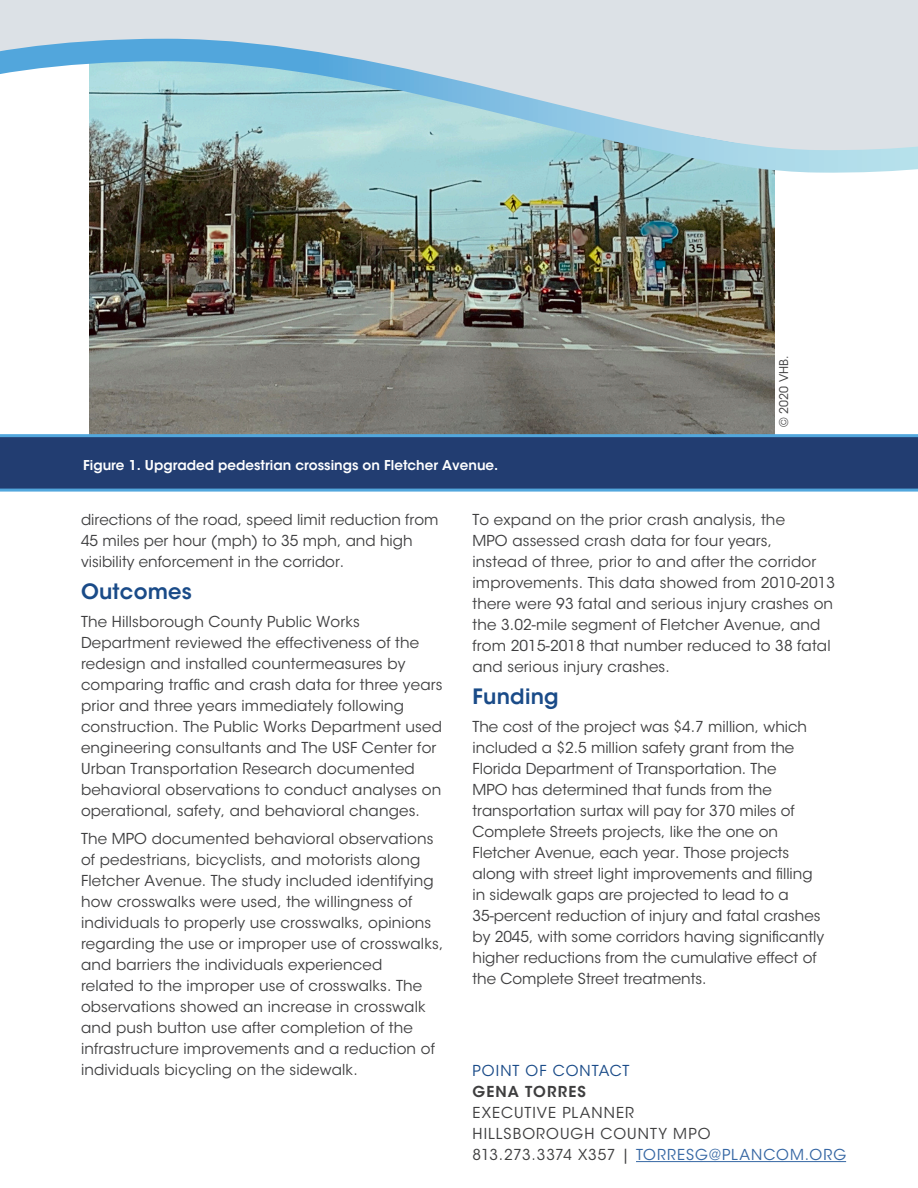
<style>
.page{position:relative;width:918px;height:1188px;background:#fff}
.page>*{position:absolute;margin:0;border:0;box-sizing:border-box;transform-origin:0 0}
.t1{font:600 21px "ITC Avant Garde Std";letter-spacing:.01em;color:#1a4b88}
.t2{font:15px/21px "ITC Avant Garde Std";letter-spacing:.01em;color:#3e3e3f}
.t3{font:15px/21px "ITC Avant Garde Std";letter-spacing:.065em;color:#3e3e3f}
.t4{font:15px "ITC Avant Garde Std";letter-spacing:.065em;color:#1a4b88}
.t5{font:600 15px "ITC Avant Garde Std";letter-spacing:.075em;color:#3e3e3f}
.t6{font:600 13.5px "ITC Avant Garde Std";color:#fff}
.t7{font:12px "ITC Avant Garde Std";color:#3e3e3f}
.s1{color:#3667a4}
</style>
<div class="page">
<img style="left:90px;top:186px;width:684px;height:248px">
<div style="left:0;top:0;width:918px;height:27px;background:#dce1e6"></div>
<svg style="left:0;top:27px;width:918px;height:159px;background:#b7d2da"></svg>
<div style="left:0;top:436px;width:918px;height:53px;background:#223d71"></div>
<hr style="left:0;top:434px;width:918px;height:3px;background:#52a7dd">
<hr style="left:0;top:489px;width:918px;height:3px;background:#52a7dd">
<hr style="left:636px;top:1161px;width:210px;height:1px;background:#3667a4">
<p class="t6" style="left:83px;top:456px;width:417px">Figure 1. Upgraded pedestrian crossings on Fletcher Avenue.</p>
<p class="t7" style="left:776px;top:427px;width:72px;rotate:-90deg">© 2020 VHB.</p>
<p class="t2" style="left:81px;top:510px;width:359px">directions of the road, speed limit reduction from<br>45 miles per hour (mph) to 35 mph, and high visibility enforcement in the corridor.</p>
<h1 class="t1" style="left:81px;top:579px;width:112px">Outcomes</h1>
<p class="t2" style="left:81px;top:612px;width:363px">The Hillsborough County Public Works Department reviewed the effectiveness of the redesign and installed countermeasures by comparing traffic and crash data for three years prior and three years immediately following construction. The Public Works Department used engineering consultants and The USF Center for Urban Transportation Research documented behavioral observations to conduct analyses on operational, safety, and behavioral changes.</p>
<p class="t2" style="left:81px;top:828px;width:364px">The MPO documented behavioral observations of pedestrians, bicyclists, and motorists along Fletcher Avenue. The study included identifying how crosswalks were used, the willingness of individuals to properly use crosswalks, opinions regarding the use or improper use of crosswalks, and barriers the individuals experienced<br>related to the improper use of crosswalks. The observations showed an increase in crosswalk and push button use after completion of the infrastructure improvements and a reduction of individuals bicycling on the sidewalk.</p>
<p class="t2" style="left:472px;top:510px;width:364px">To expand on the prior crash analysis, the<br>MPO assessed crash data for four years,<br>instead of three, prior to and after the corridor improvements. This data showed from 2010-2013 there were 93 fatal and serious injury crashes on the 3.02-mile segment of Fletcher Avenue, and from 2015-2018 that number reduced to 38 fatal and serious injury crashes.</p>
<h1 class="t1" style="left:472px;top:684px;width:88px">Funding</h1>
<p class="t2" style="left:472px;top:717px;width:353px">The cost of the project was $4.7 million, which included a $2.5 million safety grant from the Florida Department of Transportation. The<br>MPO has determined that funds from the transportation surtax will pay for 370 miles of Complete Streets projects, like the one on Fletcher Avenue, each year. Those projects along with street light improvements and filling in sidewalk gaps are projected to lead to a 35-percent reduction of injury and fatal crashes by 2045, with some corridors having significantly higher reductions from the cumulative effect of the Complete Street treatments.</p>
<p class="t4" style="left:472px;top:1062px;width:159px">POINT OF CONTACT</p>
<p class="t5" style="left:472px;top:1082px;width:115px">GENA TORRES</p>
<p class="t3" style="left:472px;top:1102px;width:375px">EXECUTIVE PLANNER<br>HILLSBOROUGH COUNTY MPO<br>813.273.3374 X357 | <span class="s1">TORRESG@PLANCOM.ORG</span></p>
</div>
